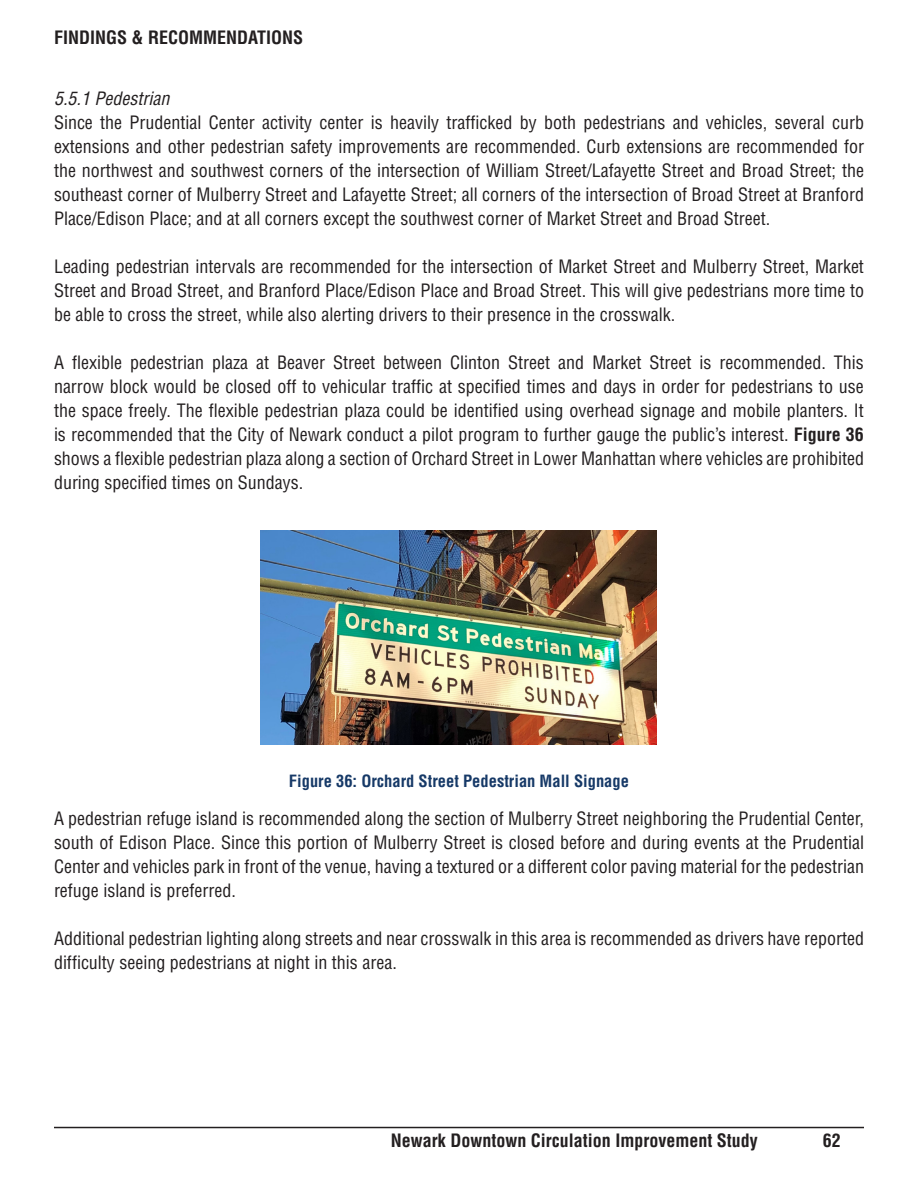
<style>
.page{position:relative;width:918px;height:1188px;background:#fff}
.page>*{position:absolute;margin:0;border:0;box-sizing:border-box;transform-origin:0 0}
.Paragraph_Style_1{font:condensed 18px/24px "Helvetica LT Std";color:#231f20;text-align:justify}
.t1{font:700 condensed 18px "Helvetica LT Std";color:#231f20}
.Paragraph_Style_1-2{font:italic condensed 18px "Helvetica LT Std";color:#231f20}
.Paragraph_Style_1-3{font:700 condensed 16.5px "Helvetica LT Std";color:#163967}
.s1{font-weight:700}
</style>
<div class="page">
<hr style="left:54px;top:1127px;width:810px;height:1px;background:#231f20">
<img style="left:261px;top:530px;width:396px;height:215px">
<p class="t1" style="left:54px;top:26px;width:251px">FINDINGS &amp; RECOMMENDATIONS</p>
<p class="Paragraph_Style_1-2" style="left:54px;top:87px;width:117px">5.5.1 Pedestrian</p>
<p class="Paragraph_Style_1" style="left:54px;top:110px;width:812px">Since the Prudential Center activity center is heavily trafficked by both pedestrians and vehicles, several curb extensions and other pedestrian safety improvements are recommended. Curb extensions are recommended for the northwest and southwest corners of the intersection of William Street/Lafayette Street and Broad Street; the southeast corner of Mulberry Street and Lafayette Street; all corners of the intersection of Broad Street at Branford Place/Edison Place; and at all corners except the southwest corner of Market Street and Broad Street.</p>
<p class="Paragraph_Style_1" style="left:54px;top:254px;width:812px">Leading pedestrian intervals are recommended for the intersection of Market Street and Mulberry Street, Market Street and Broad Street, and Branford Place/Edison Place and Broad Street. This will give pedestrians more time to be able to cross the street, while also alerting drivers to their presence in the crosswalk.</p>
<p class="Paragraph_Style_1" style="left:54px;top:350px;width:812px">A flexible pedestrian plaza at Beaver Street between Clinton Street and Market Street is recommended. This narrow block would be closed off to vehicular traffic at specified times and days in order for pedestrians to use the space freely. The flexible pedestrian plaza could be identified using overhead signage and mobile planters. It is recommended that the City of Newark conduct a pilot program to further gauge the public’s interest. <span class="s1">Figure 36 </span>shows a flexible pedestrian plaza along a section of Orchard Street in Lower Manhattan where vehicles are prohibited during specified times on Sundays.</p>
<p class="Paragraph_Style_1-3" style="left:289px;top:771px;width:342px">Figure 36: Orchard Street Pedestrian Mall Signage</p>
<p class="Paragraph_Style_1" style="left:54px;top:807px;width:812px">A pedestrian refuge island is recommended along the section of Mulberry Street neighboring the Prudential Center, south of Edison Place. Since this portion of Mulberry Street is closed before and during events at the Prudential Center and vehicles park in front of the venue, having a textured or a different color paving material for the pedestrian refuge island is preferred.</p>
<p class="Paragraph_Style_1" style="left:54px;top:927px;width:812px">Additional pedestrian lighting along streets and near crosswalk in this area is recommended as drivers have reported difficulty seeing pedestrians at night in this area.</p>
<p class="t1" style="left:391px;top:1129px;width:369px">Newark Downtown Circulation Improvement Study</p>
<p class="t1" style="left:823px;top:1129px;width:19px">62</p>
</div>
